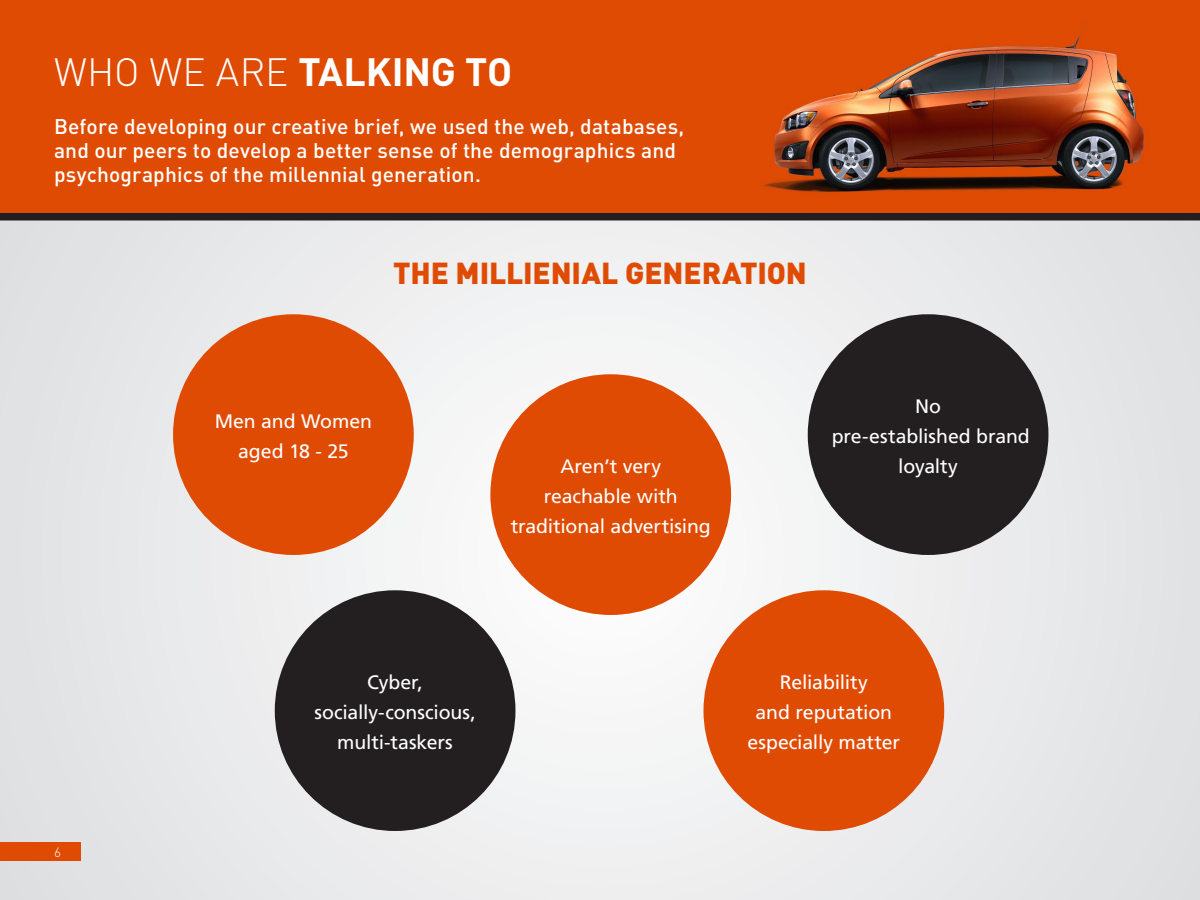
<style>
.page{position:relative;width:1200px;height:900px;background:#fff}
.page>*{position:absolute;margin:0;border:0;box-sizing:border-box;transform-origin:0 0}
.t1{font:700 39px "DIN";letter-spacing:-.005em;color:#fff}
.sub_head{font:900 30px "DIN";letter-spacing:-.005em;color:#df4b03}
.sub_head-2{font:500 21px/24px "DIN";letter-spacing:.005em;color:#fff}
.sub_head-3{font:19.5px/30px "Frutiger LT Std";letter-spacing:-.005em;color:#fff;text-align:center}
.t2{font:300 13.5px "DIN";color:#fff}
.s1{font-weight:300}
</style>
<div class="page">
<div style="left:0;top:0;width:1200px;height:213px;background:#df4b03"></div>
<div style="left:0;top:213px;width:1200px;height:687px;background:linear-gradient(to right,#ebeced,#ebeced)"></div>
<div style="left:0;top:842px;width:81px;height:18px;background:#df4b03"></div>
<div style="left:0;top:213px;width:1200px;height:7px;background:#231f20"></div>
<img style="left:762px;top:23px;width:383px;height:170px">
<div style="left:173px;top:314px;width:241px;height:241px;background:#df4b03;border-radius:50%"></div>
<div style="left:275px;top:590px;width:240px;height:241px;background:#231f20;border-radius:50%"></div>
<div style="left:808px;top:314px;width:240px;height:241px;background:#231f20;border-radius:50%"></div>
<div style="left:704px;top:590px;width:240px;height:241px;background:#df4b03;border-radius:50%"></div>
<div style="left:490px;top:374px;width:241px;height:241px;background:#df4b03;border-radius:50%"></div>
<p class="t1" style="left:54px;top:47px;width:460px"><span class="s1">WHO WE ARE</span> TALKING TO</p>
<p class="sub_head-2" style="left:54px;top:114px;width:632px">Before developing our creative brief, we used the web, databases, and our peers to develop a better sense of the demographics and psychographics of the millennial generation.</p>
<p class="sub_head" style="left:393px;top:253px;width:415px">THE MILLIENIAL GENERATION</p>
<p class="sub_head-3" style="left:215px;top:406px;width:159px">Men and Women</p>
<p class="sub_head-3" style="left:238px;top:436px;width:112px">aged 18 - 25</p>
<p class="sub_head-3" style="left:560px;top:451px;width:102px">Aren’t very</p>
<p class="sub_head-3" style="left:544px;top:481px;width:135px">reachable with</p>
<p class="sub_head-3" style="left:511px;top:511px;width:202px">traditional advertising</p>
<p class="sub_head-3" style="left:915px;top:391px;width:28px">No</p>
<p class="sub_head-3" style="left:832px;top:421px;width:200px">pre-established brand loyalty</p>
<p class="t2" style="left:54px;top:844px;width:8px">6</p>
<p class="sub_head-3" style="left:367px;top:667px;width:57px">Cyber,</p>
<p class="sub_head-3" style="left:314px;top:697px;width:163px">socially-conscious,</p>
<p class="sub_head-3" style="left:337px;top:727px;width:117px">multi-taskers</p>
<p class="sub_head-3" style="left:780px;top:667px;width:90px">Reliability</p>
<p class="sub_head-3" style="left:756px;top:697px;width:138px">and reputation</p>
<p class="sub_head-3" style="left:748px;top:727px;width:154px">especially matter</p>
</div>
